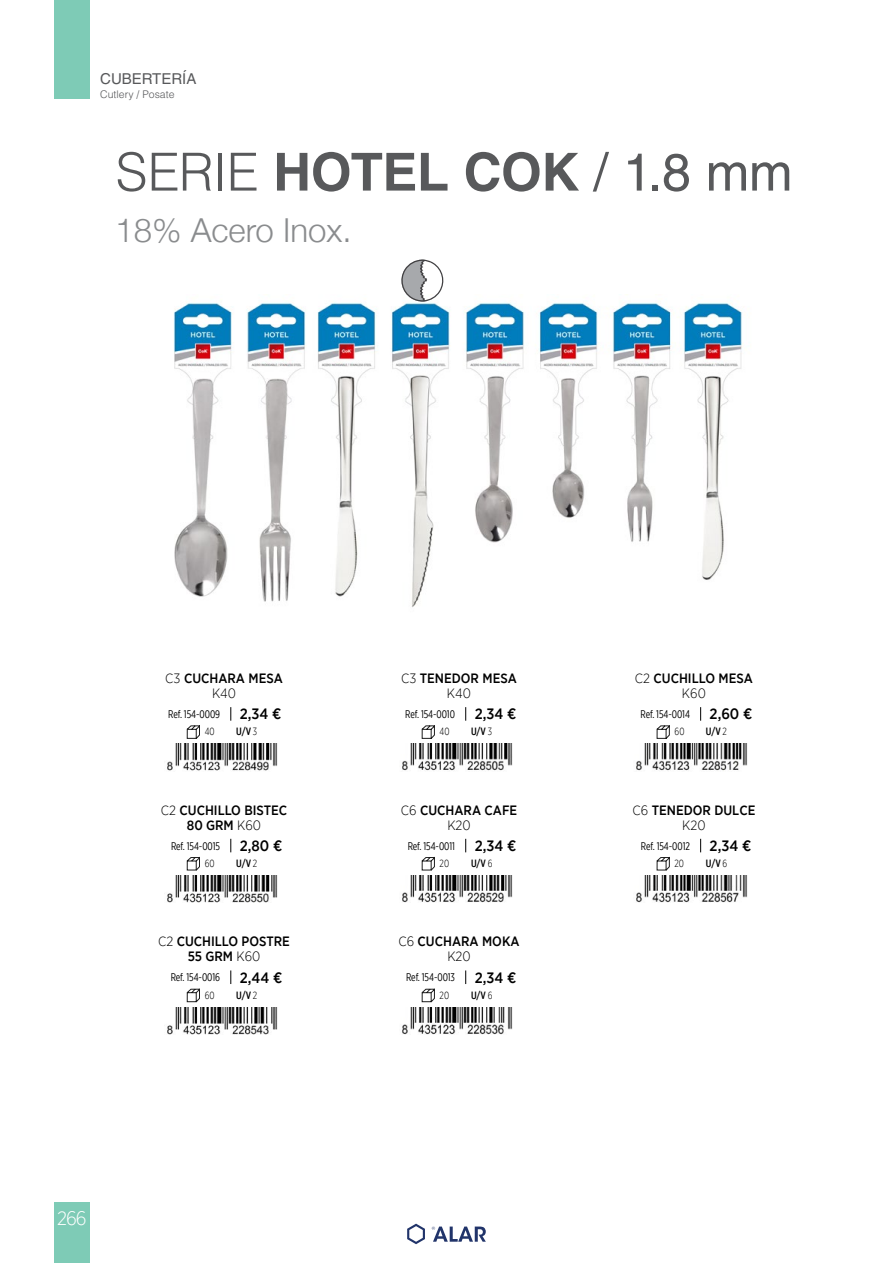
<style>
.page{position:relative;width:893px;height:1263px;background:#fff}
.page>*{position:absolute;margin:0;border:0;box-sizing:border-box;transform-origin:0 0}
.t1{font:700 52.5px "Helvetica LT Std";letter-spacing:-.01em;color:#58595b}
.t2{font:300 33px "Helvetica Neue";color:#8a8c8e}
.t3{font:300 19.5px "Gotham Narrow";color:#fff}
.t4{font:500 15px "Gotham Narrow";color:#000}
.t5{font:15px "Helvetica LT Std";color:#58595b}
.t6{font:500 13.5px/15px "Gotham Narrow";color:#000;text-align:center}
.t7{font:11.1px "Gotham X Narrow";letter-spacing:-.005em;color:#000;scale:.95 1}
.t8{font:500 10.5px "Gotham X Narrow";color:#000}
.t9{font:300 10.5px "Gotham X Narrow";color:#000}
.t10{font:300 10.5px "Helvetica LT Std";color:#58595b}
.s1{font-weight:300}
.s2{font-weight:400}
</style>
<div class="page">
<div style="left:54px;top:0;width:36px;height:99px;background:#7ecbb6"></div>
<div style="left:54px;top:1202px;width:36px;height:61px;background:#7ecbb6"></div>
<svg style="left:407px;top:1224px;width:18px;height:20px"></svg>
<svg style="left:432px;top:1226px;width:54px;height:16px"></svg>
<svg style="left:465px;top:707px;width:1px;height:14px"></svg>
<svg style="left:465px;top:839px;width:1px;height:13px"></svg>
<svg style="left:465px;top:970px;width:1px;height:14px"></svg>
<svg style="left:231px;top:707px;width:1px;height:14px"></svg>
<svg style="left:231px;top:839px;width:1px;height:13px"></svg>
<svg style="left:231px;top:970px;width:1px;height:14px"></svg>
<svg style="left:700px;top:707px;width:1px;height:14px"></svg>
<svg style="left:700px;top:839px;width:1px;height:13px"></svg>
<img style="left:402px;top:744px;width:111px;height:27px">
<img style="left:402px;top:875px;width:111px;height:28px">
<img style="left:402px;top:1007px;width:111px;height:27px">
<img style="left:167px;top:744px;width:111px;height:27px">
<img style="left:167px;top:875px;width:111px;height:28px">
<img style="left:167px;top:1007px;width:111px;height:27px">
<img style="left:636px;top:744px;width:112px;height:27px">
<img style="left:636px;top:875px;width:112px;height:28px">
<svg style="left:421px;top:725px;width:14px;height:14px"></svg>
<svg style="left:421px;top:857px;width:14px;height:14px"></svg>
<svg style="left:421px;top:988px;width:14px;height:14px"></svg>
<svg style="left:187px;top:725px;width:13px;height:14px"></svg>
<svg style="left:187px;top:857px;width:13px;height:14px"></svg>
<svg style="left:187px;top:988px;width:13px;height:14px"></svg>
<svg style="left:656px;top:725px;width:14px;height:14px"></svg>
<svg style="left:656px;top:857px;width:14px;height:14px"></svg>
<img style="left:174px;top:302px;width:568px;height:305px">
<svg style="left:401px;top:260px;width:43px;height:42px"></svg>
<p class="t5" style="left:100px;top:70px;width:98px">CUBERTERÍA</p>
<p class="t10" style="left:100px;top:87px;width:76px">Cutlery / Posate</p>
<h1 class="t1" style="left:115px;top:140px;width:679px"><span class="s1">SERIE</span> HOTEL COK <span class="s2">/ 1.8 MM</span></h1>
<h2 class="t2" style="left:115px;top:203px;width:238px">18% Acero Inox.</h2>
<p class="t6" style="left:165px;top:670px;width:119px"><span class="s1">C3</span> CUCHARA MESA<br><span class="s1">K40</span></p>
<p class="t7" style="left:168px;top:707px;width:56px">Ref. 154-0009</p>
<p class="t9" style="left:205px;top:725px;width:11px">40</p>
<p class="t4" style="left:240px;top:704px;width:43px">2,34 €</p>
<p class="t8" style="left:236px;top:725px;width:22px">U/V <span class="s1">3</span></p>
<p class="t6" style="left:161px;top:802px;width:127px"><span class="s1">C2</span> CUCHILLO BISTEC<br>80 GRM <span class="s1">K60</span></p>
<p class="t7" style="left:171px;top:839px;width:53px">Ref. 154-0015</p>
<p class="t9" style="left:205px;top:857px;width:11px">60</p>
<p class="t4" style="left:240px;top:836px;width:44px">2,80 €</p>
<p class="t8" style="left:236px;top:857px;width:23px">U/V <span class="s1">2</span></p>
<p class="t6" style="left:158px;top:934px;width:133px"><span class="s1">C2</span> CUCHILLO POSTRE<br>55 GRM <span class="s1">K60</span></p>
<p class="t7" style="left:171px;top:971px;width:54px">Ref. 154-0016</p>
<p class="t9" style="left:205px;top:989px;width:11px">60</p>
<p class="t4" style="left:240px;top:968px;width:44px">2,44 €</p>
<p class="t8" style="left:236px;top:989px;width:23px">U/V <span class="s1">2</span></p>
<h3 class="t3" style="left:57px;top:1206px;width:31px">266</h3>
<p class="t6" style="left:401px;top:671px;width:117px"><span class="s1">C3</span> TENEDOR MESA<br><span class="s1">K40</span></p>
<p class="t7" style="left:405px;top:707px;width:54px">Ref. 154-0010</p>
<p class="t9" style="left:440px;top:725px;width:11px">40</p>
<p class="t4" style="left:475px;top:704px;width:43px">2,34 €</p>
<p class="t8" style="left:471px;top:725px;width:22px">U/V <span class="s1">3</span></p>
<p class="t6" style="left:401px;top:802px;width:118px"><span class="s1">C6</span> CUCHARA CAFE<br><span class="s1">K20</span></p>
<p class="t7" style="left:408px;top:839px;width:51px">Ref. 154-0011</p>
<p class="t9" style="left:440px;top:857px;width:11px">20</p>
<p class="t4" style="left:475px;top:836px;width:43px">2,34 €</p>
<p class="t8" style="left:471px;top:857px;width:23px">U/V <span class="s1">6</span></p>
<p class="t6" style="left:398px;top:934px;width:123px"><span class="s1">C6</span> CUCHARA MOKA<br><span class="s1">K20</span></p>
<p class="t7" style="left:406px;top:971px;width:53px">Ref. 154-0013</p>
<p class="t9" style="left:440px;top:989px;width:11px">20</p>
<p class="t4" style="left:475px;top:968px;width:43px">2,34 €</p>
<p class="t8" style="left:471px;top:989px;width:23px">U/V <span class="s1">6</span></p>
<p class="t6" style="left:635px;top:670px;width:119px"><span class="s1">C2</span> CUCHILLO MESA<br><span class="s1">K60</span></p>
<p class="t7" style="left:640px;top:707px;width:54px">Ref. 154-0014</p>
<p class="t9" style="left:675px;top:725px;width:11px">60</p>
<p class="t4" style="left:710px;top:704px;width:44px">2,60 €</p>
<p class="t8" style="left:706px;top:725px;width:23px">U/V <span class="s1">2</span></p>
<p class="t6" style="left:632px;top:802px;width:124px"><span class="s1">C6</span> TENEDOR DULCE<br><span class="s1">K20</span></p>
<p class="t7" style="left:641px;top:839px;width:53px">Ref. 154-0012</p>
<p class="t9" style="left:675px;top:857px;width:11px">20</p>
<p class="t4" style="left:710px;top:836px;width:43px">2,34 €</p>
<p class="t8" style="left:706px;top:857px;width:23px">U/V <span class="s1">6</span></p>
</div>
